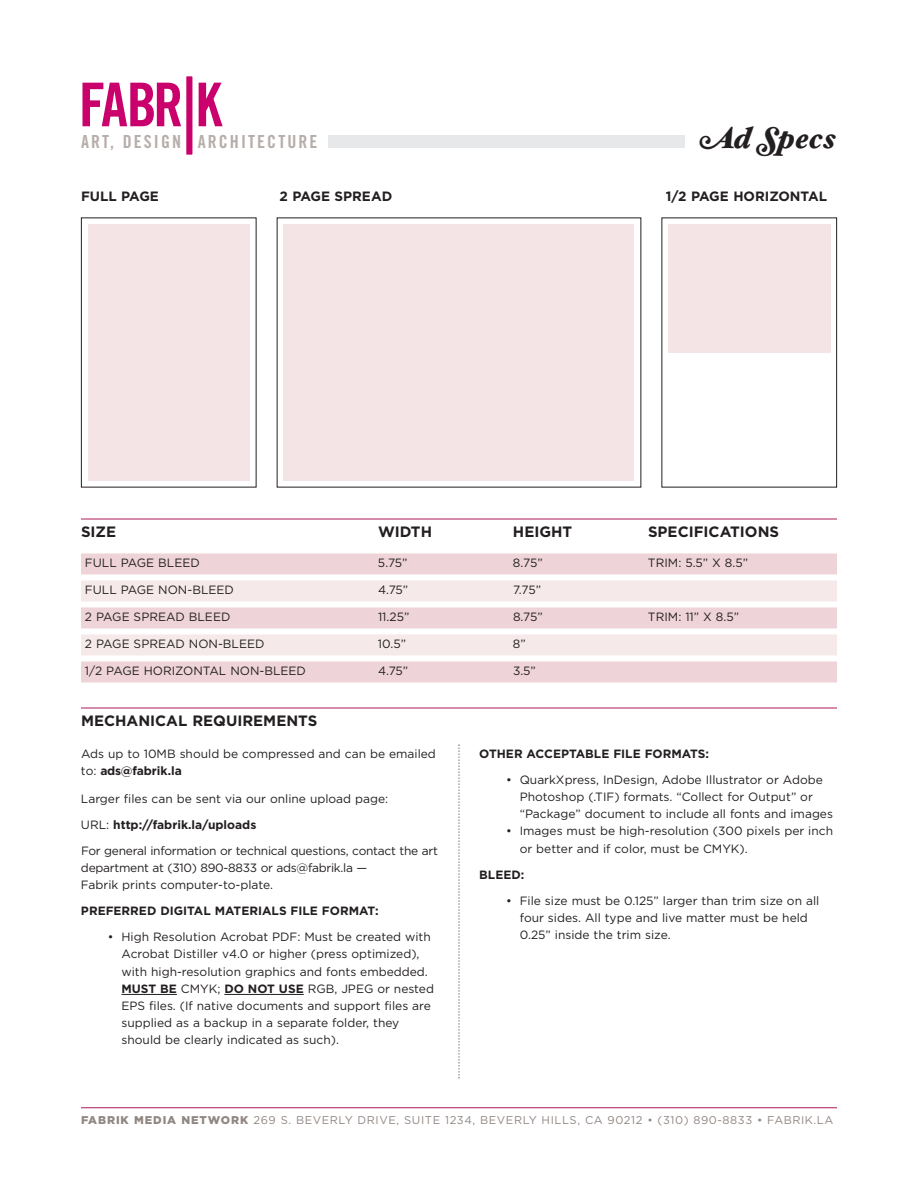
<style>
.page{position:relative;width:918px;height:1188px;background:#fff}
.page>*{position:absolute;margin:0;border:0;box-sizing:border-box;transform-origin:0 0}
.t1{font:30px "Hoefler Text Black Italic Swash";color:#231f20}
.t2{font:18px "Trade Gothic Bold Cond Twenty";letter-spacing:.115em;color:#b7aeab}
.t3{font:700 15px "Gotham";color:#231f20}
.t4{font:700 13.5px "Gotham";color:#231f20}
.t5{font:12px/17.1px "Gotham";color:#231f20}
.t6{font:12px/26.1px "Gotham";letter-spacing:-.02em;color:#231f20}
.t7{font:700 12px "Gotham";color:#231f20}
.t8{font:11.25px "Gotham";letter-spacing:.05em;color:#918783}
.s1{font-weight:700}
.s2{font-weight:900}
</style>
<div class="page">
<div style="left:81px;top:218px;width:175px;height:270px;border:1px solid #231f20"></div>
<div style="left:88px;top:224px;width:162px;height:257px;background:#f4e4e6"></div>
<div style="left:661px;top:218px;width:176px;height:270px;border:1px solid #231f20"></div>
<div style="left:668px;top:224px;width:162px;height:128px;background:#f4e4e6"></div>
<hr style="left:81px;top:519px;width:756px;height:1px;background:#ac1a57">
<div style="left:81px;top:553px;width:756px;height:21px;background:#eed4d8"></div>
<div style="left:81px;top:580px;width:756px;height:21px;background:#f5e9ea"></div>
<div style="left:81px;top:607px;width:756px;height:21px;background:#eed4d8"></div>
<div style="left:81px;top:634px;width:756px;height:21px;background:#f5e9ea"></div>
<div style="left:81px;top:661px;width:756px;height:21px;background:#eed4d8"></div>
<div style="left:284px;top:224px;width:350px;height:257px;background:#f4e4e6"></div>
<hr style="left:81px;top:708px;width:756px;height:1px;background:#ac1a57">
<hr style="left:122px;top:994px;width:55px;height:1px;background:#231f20">
<hr style="left:224px;top:994px;width:80px;height:1px;background:#231f20">
<svg style="left:458px;top:744px;width:2px;height:334px"></svg>
<div style="left:328px;top:135px;width:509px;height:13px;background:#e7e8e9"></div>
<div style="left:186px;top:76px;width:7px;height:79px;background:#ca016c"></div>
<div style="left:185px;top:75px;width:9px;height:80px;border:1px solid #fff"></div>
<svg style="left:82px;top:83px;width:99px;height:43px"></svg>
<svg style="left:199px;top:83px;width:24px;height:43px"></svg>
<div style="left:685px;top:126px;width:152px;height:50px;background:#fff"></div>
<hr style="left:81px;top:1107px;width:756px;height:1px;background:#ac1a57">
<h2 class="t2" style="left:81px;top:135px;width:238px">ART, DESIGN ARCHITECTURE</h2>
<h1 class="t1" style="left:701px;top:120px;width:138px">Ad Specs</h1>
<p class="t4" style="left:81px;top:189px;width:79px">FULL PAGE</p>
<p class="t4" style="left:280px;top:189px;width:114px">2 PAGE SPREAD</p>
<p class="t4" style="left:666px;top:189px;width:163px">1/2 PAGE HORIZONTAL</p>
<p class="t3" style="left:81px;top:523px;width:37px">SIZE</p>
<p class="t3" style="left:378px;top:523px;width:56px">WIDTH</p>
<p class="t3" style="left:513px;top:523px;width:61px">HEIGHT</p>
<p class="t3" style="left:648px;top:523px;width:133px">SPECIFICATIONS</p>
<p class="t5" style="left:85px;top:554px;width:116px">FULL PAGE BLEED</p>
<p class="t5" style="left:378px;top:554px;width:31px">5.75”</p>
<p class="t5" style="left:513px;top:554px;width:31px">8.75”</p>
<p class="t5" style="left:648px;top:554px;width:102px">TRIM: 5.5” X 8.5”</p>
<p class="t5" style="left:85px;top:581px;width:150px">FULL PAGE NON-BLEED</p>
<p class="t5" style="left:378px;top:581px;width:32px">4.75”</p>
<p class="t5" style="left:513px;top:581px;width:30px">7.75”</p>
<p class="t5" style="left:85px;top:608px;width:147px">2 PAGE SPREAD BLEED</p>
<p class="t5" style="left:378px;top:608px;width:33px">11.25”</p>
<p class="t5" style="left:513px;top:608px;width:31px">8.75”</p>
<p class="t5" style="left:648px;top:608px;width:93px">TRIM: 11” X 8.5”</p>
<p class="t5" style="left:85px;top:635px;width:181px">2 PAGE SPREAD NON-BLEED</p>
<p class="t5" style="left:378px;top:635px;width:30px">10.5”</p>
<p class="t5" style="left:513px;top:635px;width:14px">8”</p>
<p class="t5" style="left:85px;top:662px;width:223px">1/2 PAGE HORIZONTAL NON-BLEED</p>
<p class="t5" style="left:378px;top:662px;width:32px">4.75”</p>
<p class="t5" style="left:513px;top:662px;width:24px">3.5”</p>
<p class="t3" style="left:81px;top:712px;width:238px">MECHANICAL REQUIREMENTS</p>
<p class="t5" style="left:81px;top:745px;width:356px">Ads up to 10MB should be compressed and can be emailed to: <span class="s1">ads@fabrik.la</span></p>
<p class="t6" style="left:81px;top:786px;width:358px">Larger files can be sent via our online upload page:<br>URL: <span class="s1">http://fabrik.la/uploads<br></span>For general information or technical questions, contact the art</p>
<p class="t6" style="left:81px;top:859px;width:288px;line-height:17.1px">department at (310) 890-8833 or ads@fabrik.la —<br>Fabrik prints computer-to-plate.</p>
<p class="t7" style="left:81px;top:904px;width:299px">PREFERRED DIGITAL MATERIALS FILE FORMAT:</p>
<p class="t5" style="left:121px;top:929px;width:314px;text-indent:-13px">• High Resolution Acrobat PDF: Must be created with Acrobat Distiller v4.0 or higher (press optimized), with high-resolution graphics and fonts embedded.<br><span class="s1">MUST BE</span> CMYK; <span class="s1">DO NOT USE</span> RGB, JPEG or nested EPS files. (If native documents and support files are supplied as a backup in a separate folder, they should be clearly indicated as such).</p>
<p class="t7" style="left:479px;top:747px;width:231px">OTHER ACCEPTABLE FILE FORMATS:</p>
<p class="t5" style="left:520px;top:772px;width:315px;text-indent:-13px">• QuarkXpress, InDesign, Adobe Illustrator or Adobe<br>Photoshop (.TIF) formats. “Collect for Output” or “Package” document to include all fonts and images</p>
<p class="t5" style="left:520px;top:823px;width:315px;text-indent:-13px">• Images must be high-resolution (300 pixels per inch or better and if color, must be CMYK).</p>
<p class="t7" style="left:479px;top:868px;width:47px">BLEED:</p>
<p class="t5" style="left:520px;top:892px;width:301px;text-indent:-13px">• File size must be 0.125” larger than trim size on all four sides. All type and live matter must be held<br>0.25” inside the trim size.</p>
<p class="t8" style="left:81px;top:1113px;width:754px"><span class="s2">FABRIK MEDIA NETWORK</span> 269 S. BEVERLY DRIVE, SUITE 1234, BEVERLY HILLS, CA 90212 • (310) 890-8833 • FABRIK.LA</p>
</div>
